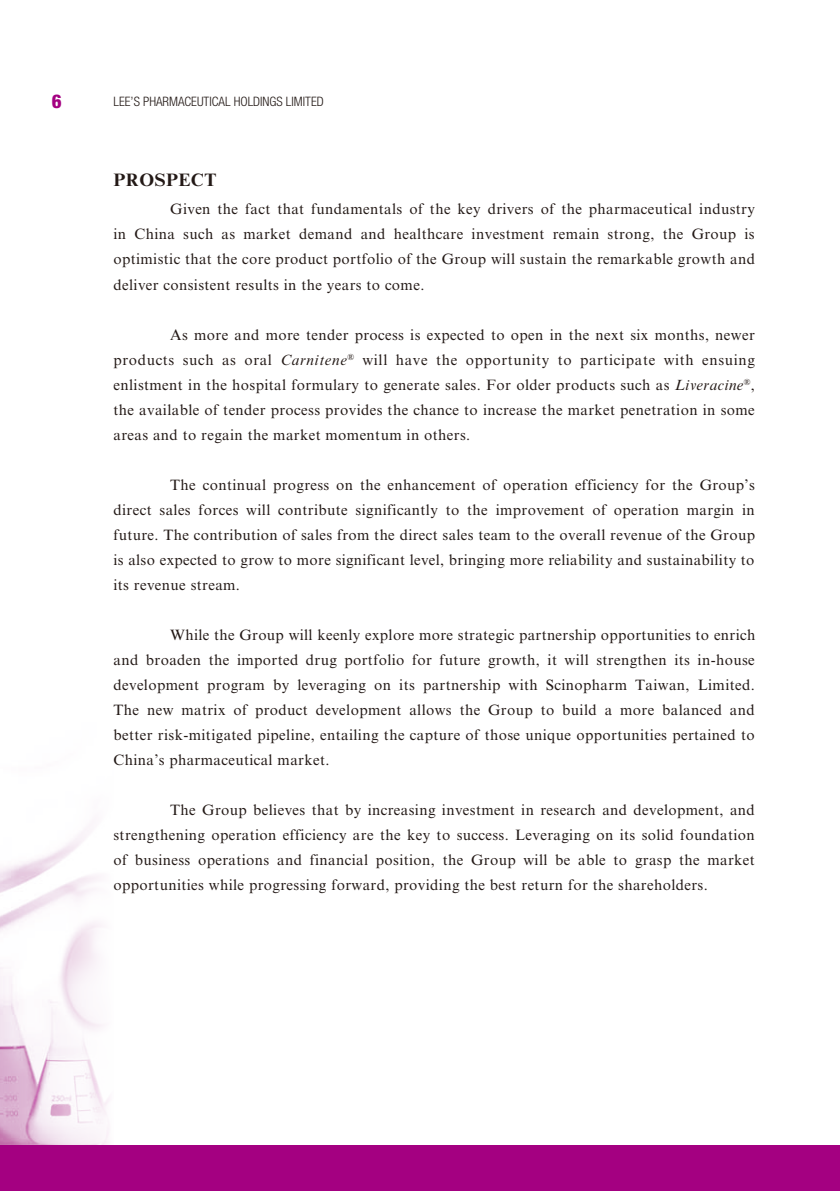
<style>
.page{position:relative;width:840px;height:1191px;background:#fff}
.page>*{position:absolute;margin:0;border:0;box-sizing:border-box;transform-origin:0 0}
.t1{font:800 condensed 19px "Helvetica Neue LT Std";color:#a40081}
.t2{font:700 18px "Times New Roman MT Std";letter-spacing:.025em;color:#231916}
.t3{font:15px/25px "Times New Roman MT Std";letter-spacing:.025em;color:#231916;text-align:justify}
.t4{font:300 condensed 13px "Helvetica Neue LT Std";color:#231916}
.s1{font-style:italic}
</style>
<div class="page">
<img style="left:0;top:829px;width:109px;height:316px">
<div style="left:0;top:1145px;width:839px;height:46px;background:#a40081"></div>
<p class="t1" style="left:52px;top:89px;width:11px">6</p>
<p class="t4" style="left:113px;top:94px;width:212px">LEE’S PHARMACEUTICAL HOLDINGS LIMITED</p>
<p class="t2" style="left:113px;top:169px;width:104px">PROSPECT</p>
<p class="t3" style="left:113px;top:197px;width:642px;text-indent:57px">Given the fact that fundamentals of the key drivers of the pharmaceutical industry in China such as market demand and healthcare investment remain strong, the Group is optimistic that the core product portfolio of the Group will sustain the remarkable growth and deliver consistent results in the years to come.</p>
<p class="t3" style="left:113px;top:322px;width:642px;text-indent:57px">As more and more tender process is expected to open in the next six months, newer products such as oral <span class="s1">Carnitene</span><sup>®</sup> will have the opportunity to participate with ensuing enlistment in the hospital formulary to generate sales. For older products such as <span class="s1">Liveracine</span><sup>®</sup>, the available of tender process provides the chance to increase the market penetration in some areas and to regain the market momentum in others.</p>
<p class="t3" style="left:113px;top:472px;width:642px;text-indent:57px">The continual progress on the enhancement of operation efficiency for the Group’s direct sales forces will contribute significantly to the improvement of operation margin in future. The contribution of sales from the direct sales team to the overall revenue of the Group is also expected to grow to more significant level, bringing more reliability and sustainability to its revenue stream.</p>
<p class="t3" style="left:113px;top:622px;width:643px;text-indent:57px">While the Group will keenly explore more strategic partnership opportunities to enrich and broaden the imported drug portfolio for future growth, it will strengthen its in-house development program by leveraging on its partnership with Scinopharm Taiwan, Limited.<br>The new matrix of product development allows the Group to build a more balanced and better risk-mitigated pipeline, entailing the capture of those unique opportunities pertained to China’s pharmaceutical market.</p>
<p class="t3" style="left:113px;top:797px;width:642px;text-indent:57px">The Group believes that by increasing investment in research and development, and strengthening operation efficiency are the key to success. Leveraging on its solid foundation of business operations and financial position, the Group will be able to grasp the market opportunities while progressing forward, providing the best return for the shareholders.</p>
</div>
